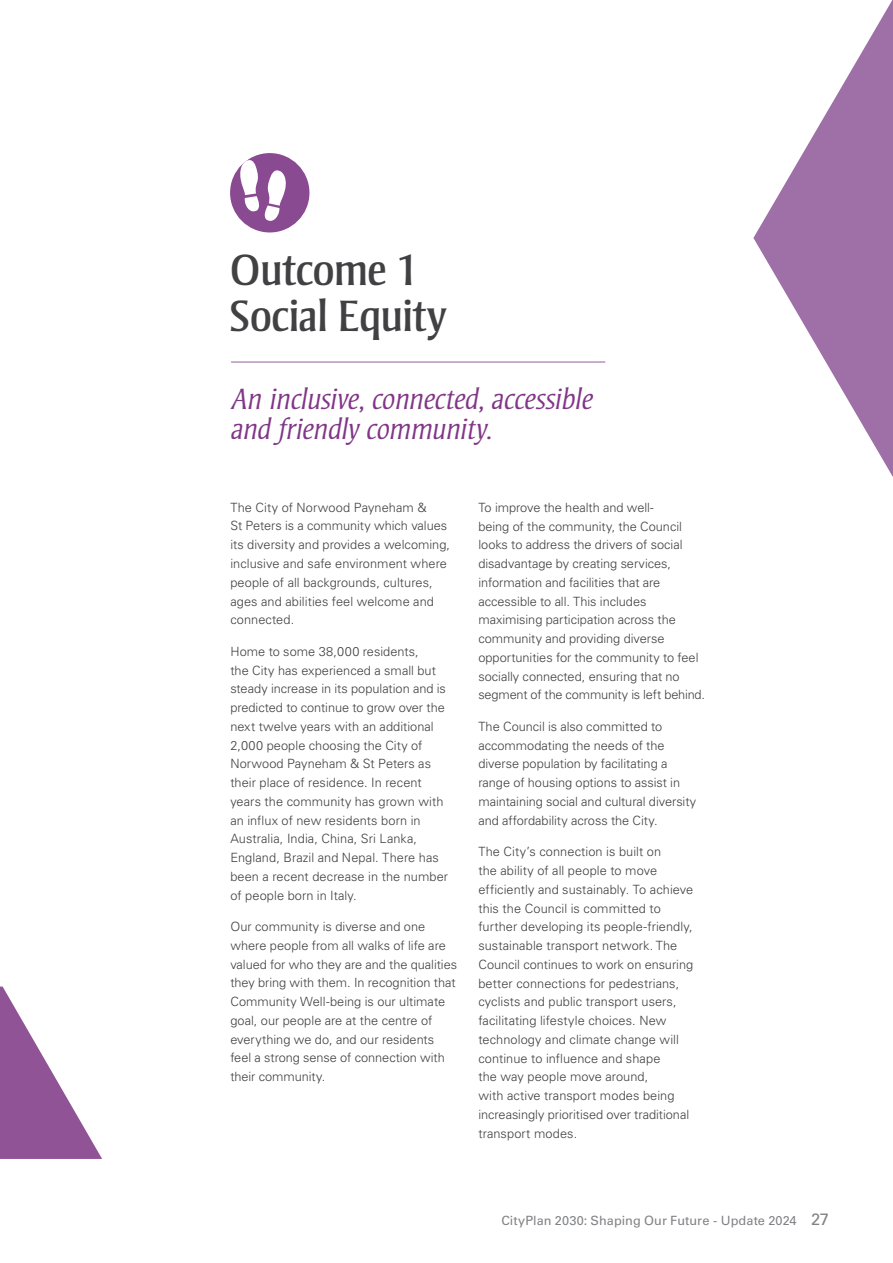
<style>
.page{position:relative;width:893px;height:1263px;background:#fff}
.page>*{position:absolute;margin:0;border:0;box-sizing:border-box;transform-origin:0 0}
.t1{font:45px/46.5px "Strayhorn MT Pro";letter-spacing:-.02em;color:#414042}
.t2{font:italic 300 30px/30px "Strayhorn MT Pro";letter-spacing:-.015em;color:#813687}
.t3{font:300 12.75px/18.8px "Univers LT Pro 45";color:#414042}
.t4{font:12.75px "Univers LT Pro 55 Roman";letter-spacing:.005em;color:#808285}
.s1{font-size:16.5px}
</style>
<div class="page">
<hr style="left:231px;top:361px;width:374px;height:2px;background:#9f6fa7">
<div style="left:230px;top:153px;width:79px;height:79px;background:#8a4a91;border-radius:50%"></div>
<svg style="left:240px;top:157px;width:46px;height:67px"></svg>
<svg style="left:0;top:986px;width:102px;height:173px"></svg>
<svg style="left:753px;top:0;width:140px;height:477px"></svg>
<h1 class="t1" style="left:230px;top:246px;width:219px">Outcome 1<br>Social Equity</h1>
<h2 class="t2" style="left:231px;top:384px;width:364px">An inclusive, connected, accessible and friendly community.</h2>
<p class="t3" style="left:230px;top:497px;width:221px">The City of Norwood Payneham &amp;<br>St Peters is a community which values its diversity and provides a welcoming, inclusive and safe environment where people of all backgrounds, cultures, ages and abilities feel welcome and connected.</p>
<p class="t3" style="left:230px;top:641px;width:219px">Home to some 38,000 residents,<br>the City has experienced a small but steady increase in its population and is predicted to continue to grow over the next twelve years with an additional 2,000 people choosing the City of Norwood Payneham &amp; St Peters as their place of residence. In recent years the community has grown with an influx of new residents born in Australia, India, China, Sri Lanka, England, Brazil and Nepal. There has been a recent decrease in the number of people born in Italy.</p>
<p class="t3" style="left:230px;top:917px;width:228px">Our community is diverse and one where people from all walks of life are valued for who they are and the qualities they bring with them. In recognition that Community Well-being is our ultimate goal, our people are at the centre of everything we do, and our residents feel a strong sense of connection with their community.</p>
<p class="t3" style="left:478px;top:498px;width:228px">To improve the health and well-<br>being of the community, the Council looks to address the drivers of social disadvantage by creating services, information and facilities that are accessible to all. This includes maximising participation across the community and providing diverse opportunities for the community to feel socially connected, ensuring that no segment of the community is left behind.</p>
<p class="t3" style="left:478px;top:717px;width:219px">The Council is also committed to accommodating the needs of the diverse population by facilitating a range of housing options to assist in maintaining social and cultural diversity and affordability across the City.</p>
<p class="t3" style="left:478px;top:842px;width:216px">The City’s connection is built on<br>the ability of all people to move efficiently and sustainably. To achieve this the Council is committed to further developing its people-friendly, sustainable transport network. The Council continues to work on ensuring better connections for pedestrians, cyclists and public transport users, facilitating lifestyle choices. New technology and climate change will continue to influence and shape<br>the way people move around,<br>with active transport modes being increasingly prioritised over traditional transport modes.</p>
<p class="t4" style="left:501px;top:1211px;width:329px">CityPlan 2030: Shaping Our Future - Update 2024 <span class="s1">27</span></p>
</div>
